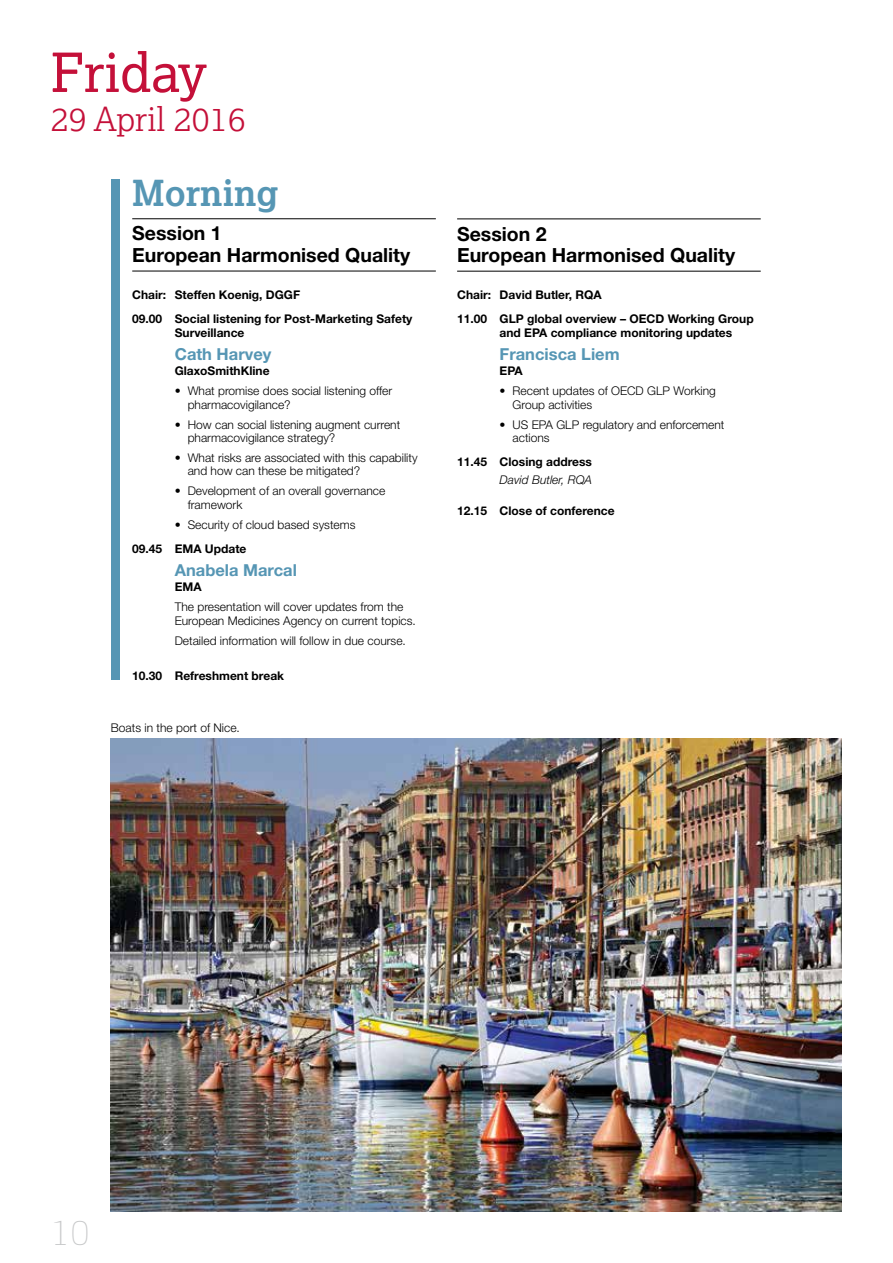
<style>
.page{position:relative;width:893px;height:1263px;background:#fff}
.page>*{position:absolute;margin:0;border:0;box-sizing:border-box;transform-origin:0 0}
.t1{font:54px "Lexia";color:#c41039}
.t2{font:700 36px "Lexia";color:#5696b4}
.t3{font:300 33px "Lexia";color:#c41039}
.t4{font:31.95px "Apex Sans Light T";color:#c7c8c9}
.t5{font:700 19.5px/21.8px "Helvetica Neue";color:#000}
.t6{font:700 16.5px "Helvetica Neue";color:#5696b4}
.t7{font:300 12px/13.5px "Helvetica Neue";color:#000}
.t8{font:700 12px/24.2px "Helvetica Neue";color:#000}
.t9{font:italic 300 12px "Helvetica Neue";color:#000}
</style>
<div class="page">
<hr style="left:132px;top:218px;width:304px;height:1px;background:#000">
<hr style="left:132px;top:271px;width:304px;height:1px;background:#000">
<img style="left:111px;top:739px;width:731px;height:473px">
<hr style="left:457px;top:218px;width:304px;height:1px;background:#000">
<hr style="left:457px;top:271px;width:304px;height:1px;background:#000">
<div style="left:111px;top:179px;width:8px;height:500px;background:#5696b4"></div>
<h1 class="t1" style="left:51px;top:38px;width:157px">Friday</h1>
<h3 class="t3" style="left:51px;top:98px;width:196px">29 April 2016</h3>
<h2 class="t2" style="left:132px;top:170px;width:148px">Morning</h2>
<h3 class="t5" style="left:132px;top:222px;width:280px">Session 1<br>European Harmonised Quality</h3>
<p class="t8" style="left:132px;top:282px;width:282px">Chair: Steffen Koenig, DGGF<br>09.00 Social listening for Post-Marketing Safety</p>
<p class="t8" style="left:175px;top:320px;width:71px">Surveillance</p>
<h3 class="t6" style="left:175px;top:344px;width:98px">Cath Harvey</h3>
<p class="t8" style="left:175px;top:359px;width:96px">GlaxoSmithKline</p>
<p class="t7" style="left:188px;top:384px;width:206px;text-indent:-13px">• What promise does social listening offer pharmacovigilance?</p>
<p class="t7" style="left:188px;top:417px;width:214px;text-indent:-13px">• How can social listening augment current pharmacovigilance strategy?</p>
<p class="t7" style="left:188px;top:451px;width:231px;text-indent:-13px">• What risks are associated with this capability and how can these be mitigated?</p>
<p class="t7" style="left:188px;top:484px;width:199px;text-indent:-13px">• Development of an overall governance framework</p>
<p class="t7" style="left:175px;top:517px;width:182px">• Security of cloud based systems</p>
<p class="t8" style="left:132px;top:536px;width:116px">09.45 EMA Update</p>
<h3 class="t6" style="left:175px;top:560px;width:124px">Anabela Marcal</h3>
<p class="t8" style="left:175px;top:575px;width:28px">EMA</p>
<p class="t7" style="left:175px;top:600px;width:243px">The presentation will cover updates from the<br>European Medicines Agency on current topics.</p>
<p class="t7" style="left:175px;top:633px;width:233px">Detailed information will follow in due course.</p>
<p class="t8" style="left:132px;top:663px;width:153px">10.30 Refreshment break</p>
<p class="t7" style="left:111px;top:720px;width:130px">Boats in the port of Nice.</p>
<h3 class="t5" style="left:457px;top:222px;width:280px">Session 2<br>European Harmonised Quality</h3>
<p class="t8" style="left:457px;top:283px;width:298px">Chair: David Butler, RQA<br>11.00 GLP global overview – OECD Working Group</p>
<p class="t8" style="left:500px;top:320px;width:234px">and EPA compliance monitoring updates</p>
<h3 class="t6" style="left:500px;top:344px;width:122px">Francisca Liem</h3>
<p class="t8" style="left:500px;top:359px;width:25px">EPA</p>
<p class="t7" style="left:513px;top:384px;width:205px;text-indent:-13px">• Recent updates of OECD GLP Working<br>Group activities</p>
<p class="t7" style="left:513px;top:417px;width:213px;text-indent:-13px">• US EPA GLP regulatory and enforcement actions</p>
<p class="t8" style="left:457px;top:450px;width:136px">11.45 Closing address</p>
<p class="t9" style="left:500px;top:473px;width:94px">David Butler, RQA</p>
<p class="t8" style="left:457px;top:498px;width:159px">12.15 Close of conference</p>
<h3 class="t4" style="left:51px;top:1212px;width:40px">10</h3>
</div>
